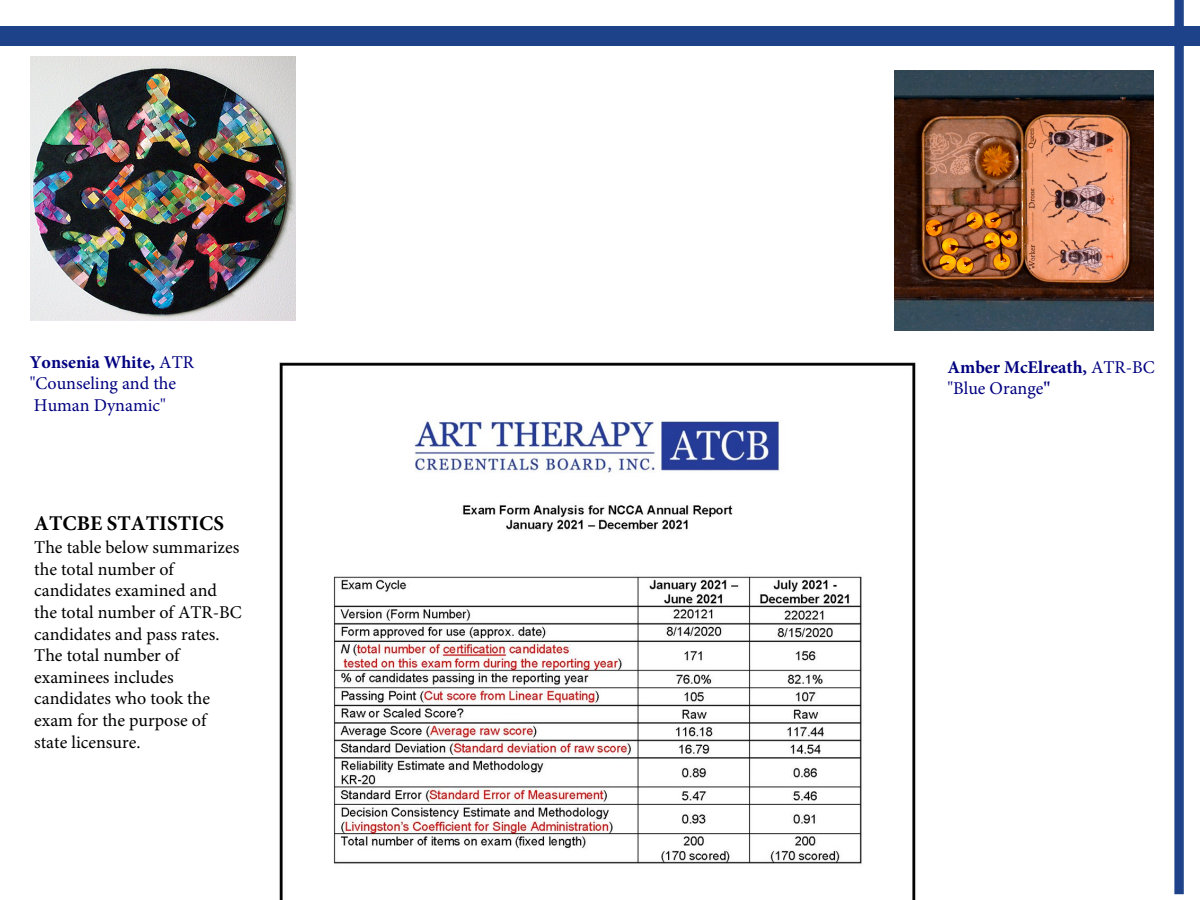
<style>
.page{position:relative;width:1200px;height:900px;background:#fff}
.page>*{position:absolute;margin:0;border:0;box-sizing:border-box;transform-origin:0 0}
.t1{font:700 21px "Minion Pro";color:#000}
.t2{font:18px/21.6px "Minion Pro";color:#000}
.t3{font:18px/21.6px "Minion Pro";color:#000080}
.s1{font-weight:700}
</style>
<div class="page">
<div style="left:0;top:26px;width:1200px;height:20px;background:#1e4289"></div>
<div style="left:1175px;top:0;width:9px;height:894px;background:#1e4289"></div>
<img style="left:279px;top:362px;width:637px;height:537px">
<img style="left:894px;top:71px;width:260px;height:259px">
<img style="left:31px;top:56px;width:265px;height:265px">
<p class="t3" style="left:30px;top:351px;width:166px"><span class="s1">Yonsenia White,</span> ATR "Counseling and the<br>Human Dynamic"</p>
<p class="t1" style="left:34px;top:509px;width:191px">ATCBE STATISTICS</p>
<p class="t2" style="left:34px;top:537px;width:209px">The table below summarizes the total number of candidates examined and the total number of ATR-BC candidates and pass rates.<br>The total number of examinees includes candidates who took the exam for the purpose of state licensure.</p>
<p class="t3" style="left:947px;top:357px;width:209px"><span class="s1">Amber McElreath,</span> ATR-BC "Blue Orange<span class="s1">"</span></p>
</div>
